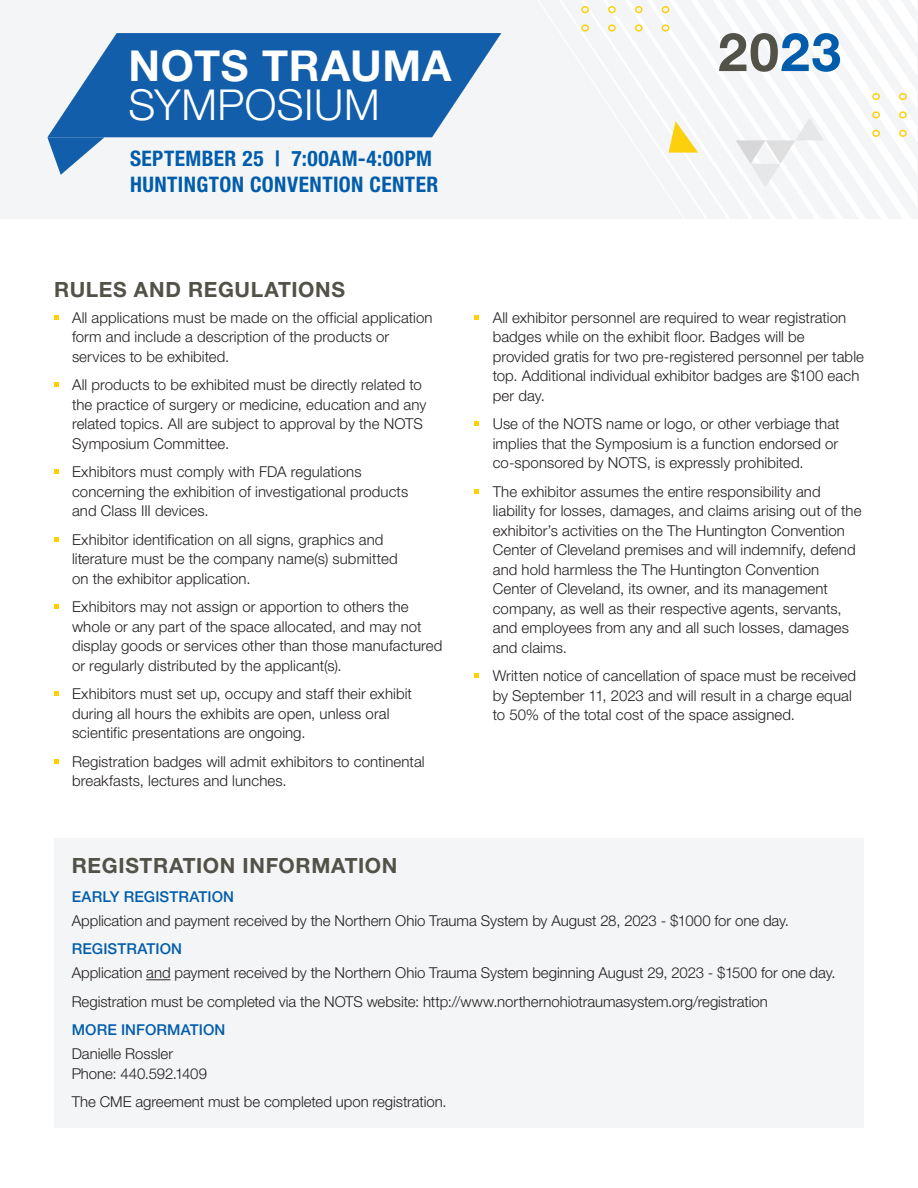
<style>
.page{position:relative;width:918px;height:1188px;background:#fff}
.page>*{position:absolute;margin:0;border:0;box-sizing:border-box;transform-origin:0 0}
.t1{font:700 53.25px "Helvetica Neue LT Std";color:#535249}
.t2{font:700 42.75px "Helvetica Neue LT Std";letter-spacing:.02em;color:#fff}
.t3{font:300 42.75px "Helvetica Neue LT Std";letter-spacing:.01em;color:#fff}
.t4{font:700 condensed 21.45px/25.8px "Helvetica Neue LT Std";letter-spacing:.02em;color:#015dab}
.t5{font:700 21px "Helvetica Neue LT Std";letter-spacing:.03em;color:#535249}
.t6{font:300 15px/19.5px "Helvetica Neue LT Std";letter-spacing:.005em;color:#231f20}
.t7{font:500 15px "Helvetica Neue LT Std";letter-spacing:.005em;color:#015dab}
.s1{color:#015dab}
</style>
<div class="page">
<div style="left:0;top:0;width:918px;height:219px;background:#f4f5f6"></div>
<svg style="left:682px;top:0;width:22px;height:215px"></svg>
<svg style="left:704px;top:0;width:22px;height:219px"></svg>
<svg style="left:726px;top:11px;width:10px;height:208px"></svg>
<svg style="left:48px;top:33px;width:453px;height:104px;background:#3474b6"></svg>
<svg style="left:48px;top:137px;width:56px;height:38px"></svg>
<svg style="left:581px;top:0;width:89px;height:32px"></svg>
<svg style="left:736px;top:0;width:181px;height:219px"></svg>
<svg style="left:669px;top:121px;width:29px;height:32px"></svg>
<svg style="left:54px;top:315px;width:4px;height:5px"></svg>
<svg style="left:54px;top:383px;width:4px;height:4px"></svg>
<svg style="left:54px;top:470px;width:4px;height:4px"></svg>
<svg style="left:54px;top:537px;width:4px;height:5px"></svg>
<svg style="left:54px;top:605px;width:4px;height:4px"></svg>
<svg style="left:54px;top:692px;width:4px;height:4px"></svg>
<svg style="left:54px;top:759px;width:4px;height:5px"></svg>
<svg style="left:475px;top:315px;width:4px;height:5px"></svg>
<svg style="left:475px;top:422px;width:4px;height:4px"></svg>
<svg style="left:475px;top:489px;width:4px;height:5px"></svg>
<svg style="left:475px;top:674px;width:4px;height:4px"></svg>
<div style="left:54px;top:838px;width:810px;height:290px;background:#f4f5f6"></div>
<svg style="left:146px;top:979px;width:24px;height:1px"></svg>
<h2 class="t2" style="left:128px;top:40px;width:325px">NOTS TRAUMA</h2>
<h2 class="t3" style="left:128px;top:79px;width:253px">SYMPOSIUM</h2>
<h3 class="t4" style="left:130px;top:146px;width:310px">SEPTEMBER 25 | 7:00AM-4:00PM<br>HUNTINGTON CONVENTION CENTER</h3>
<h3 class="t5" style="left:54px;top:277px;width:293px">RULES AND REGULATIONS</h3>
<p class="t6" style="left:72px;top:307px;width:362px">All applications must be made on the official application form and include a description of the products or services to be exhibited.</p>
<p class="t6" style="left:72px;top:375px;width:356px">All products to be exhibited must be directly related to the practice of surgery or medicine, education and any related topics. All are subject to approval by the NOTS Symposium Committee.</p>
<p class="t6" style="left:72px;top:462px;width:338px">Exhibitors must comply with FDA regulations concerning the exhibition of investigational products and Class III devices.</p>
<p class="t6" style="left:72px;top:529px;width:327px">Exhibitor identification on all signs, graphics and literature must be the company name(s) submitted on the exhibitor application.</p>
<p class="t6" style="left:72px;top:597px;width:372px">Exhibitors may not assign or apportion to others the whole or any part of the space allocated, and may not display goods or services other than those manufactured or regularly distributed by the applicant(s).</p>
<p class="t6" style="left:72px;top:684px;width:342px">Exhibitors must set up, occupy and staff their exhibit during all hours the exhibits are open, unless oral scientific presentations are ongoing.</p>
<p class="t6" style="left:72px;top:751px;width:354px">Registration badges will admit exhibitors to continental breakfasts, lectures and lunches.</p>
<h1 class="t1" style="left:718px;top:19px;width:125px">20<span class="s1">23</span></h1>
<p class="t6" style="left:493px;top:307px;width:373px">All exhibitor personnel are required to wear registration badges while on the exhibit floor. Badges will be provided gratis for two pre-registered personnel per table top. Additional individual exhibitor badges are $100 each per day.</p>
<p class="t6" style="left:493px;top:414px;width:348px;text-align:justify">Use of the NOTS name or logo, or other verbiage that implies that the Symposium is a function endorsed or co-sponsored by NOTS, is expressly prohibited.</p>
<p class="t6" style="left:493px;top:481px;width:370px">The exhibitor assumes the entire responsibility and liability for losses, damages, and claims arising out of the exhibitor’s activities on the The Huntington Convention Center of Cleveland premises and will indemnify, defend and hold harmless the The Huntington Convention Center of Cleveland, its owner, and its management company, as well as their respective agents, servants, and employees from any and all such losses, damages and claims.</p>
<p class="t6" style="left:493px;top:666px;width:365px">Written notice of cancellation of space must be received by September 11, 2023 and will result in a charge equal to 50% of the total cost of the space assigned.</p>
<h3 class="t5" style="left:72px;top:853px;width:327px">REGISTRATION INFORMATION</h3>
<p class="t7" style="left:72px;top:887px;width:164px">EARLY REGISTRATION</p>
<p class="t6" style="left:72px;top:910px;width:719px">Application and payment received by the Northern Ohio Trauma System by August 28, 2023 - $1000 for one day.</p>
<p class="t7" style="left:72px;top:940px;width:112px">REGISTRATION</p>
<p class="t6" style="left:72px;top:958px;width:766px;line-height:28.5px">Application and payment received by the Northern Ohio Trauma System beginning August 29, 2023 - $1500 for one day.<br>Registration must be completed via the NOTS website: http://www.northernohiotraumasystem.org/registration</p>
<p class="t7" style="left:72px;top:1021px;width:155px">MORE INFORMATION</p>
<p class="t6" style="left:72px;top:1044px;width:137px">Danielle Rossler<br>Phone: 440.592.1409</p>
<p class="t6" style="left:72px;top:1092px;width:376px">The CME agreement must be completed upon registration.</p>
</div>
